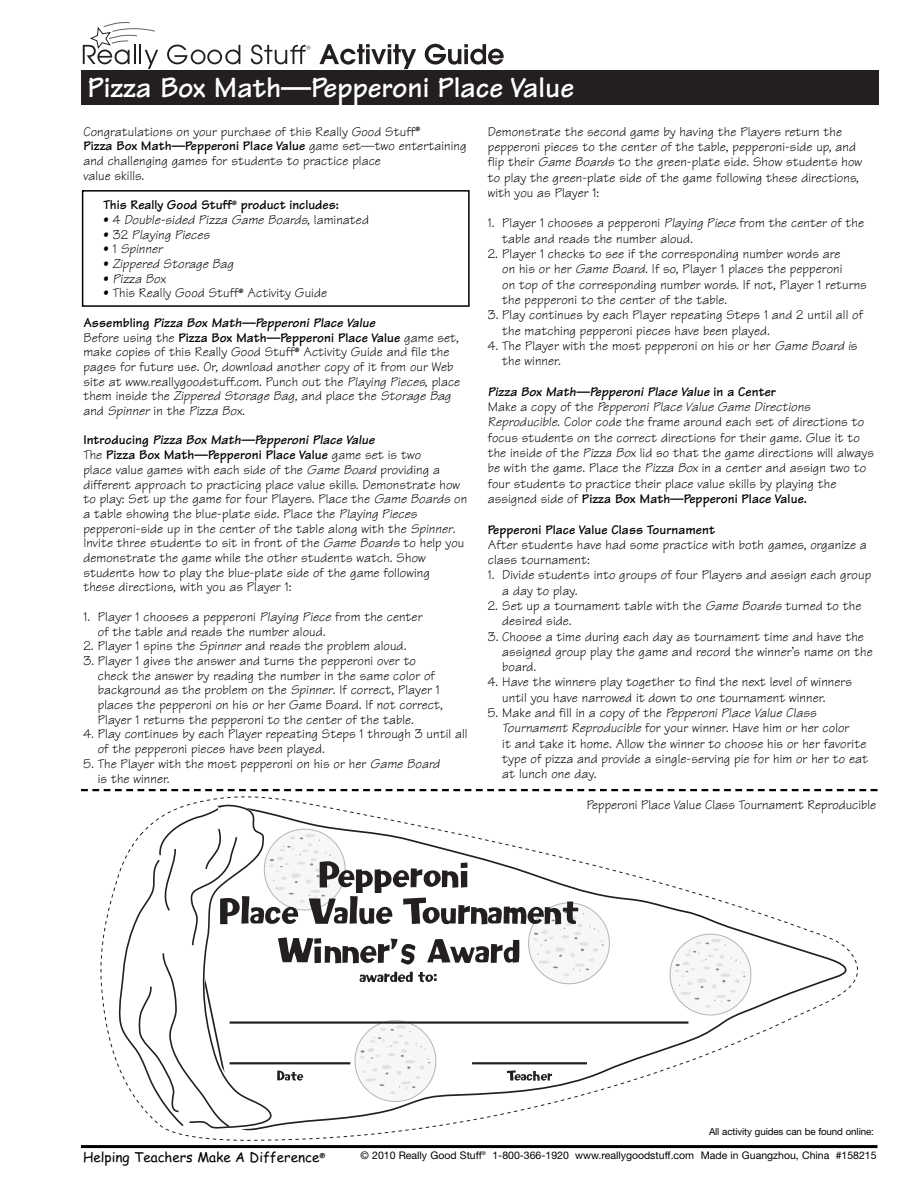
<style>
.page{position:relative;width:918px;height:1188px;background:#fff}
.page>*{position:absolute;margin:0;border:0;box-sizing:border-box;transform-origin:0 0}
.t1{font:700 30px "Tekton";color:#fff}
.t2{font:13.5px/15.3px "Tekton";letter-spacing:.005em;color:#000}
.t3{font:italic 13.5px "Tekton";letter-spacing:.005em;color:#000}
.t4{font:700 13.5px "Tekton";color:#000}
.t5{font:13.5px "Comic Sans MS";color:#000}
.t6{font:10.5px "Helvetica Neue";color:#000}
.t7{font:9.75px "Helvetica Neue";letter-spacing:-.01em;color:#000}
.s1{font-weight:700}
.s2{font-style:normal}
.s3{font-weight:700;font-style:italic}
.s4{font-style:italic}
</style>
<div class="page">
<div style="left:82px;top:190px;width:388px;height:117px;border:2px solid #000"></div>
<svg style="left:167px;top:45px;width:73px;height:19px"></svg>
<svg style="left:83px;top:22px;width:75px;height:47px"></svg>
<svg style="left:251px;top:45px;width:59px;height:19px"></svg>
<svg style="left:319px;top:44px;width:97px;height:25px"></svg>
<svg style="left:425px;top:44px;width:79px;height:21px"></svg>
<div style="left:82px;top:70px;width:796px;height:35px;background:#231f20"></div>
<svg style="left:101px;top:796px;width:757px;height:345px"></svg>
<svg style="left:119px;top:804px;width:485px;height:325px"></svg>
<svg style="left:81px;top:789px;width:796px;height:2px"></svg>
<hr style="left:81px;top:1145px;width:797px;height:3px;background:#000">
<h1 class="t1" style="left:88px;top:77px;width:488px">Pizza Box Math—Pepperoni Place Value</h1>
<p class="t2" style="left:83px;top:126px;width:385px;line-height:14.7px">Congratulations on your purchase of this Really Good Stuff<sup>®<br></sup><span class="s1">Pizza Box Math—Pepperoni Place Value</span> game set—two entertaining and challenging games for students to practice place<br>value skills.</p>
<p class="t4" style="left:104px;top:200px;width:237px">This Really Good Stuff<sup>®</sup> product includes:</p>
<p class="t3" style="left:104px;top:215px;width:267px"><span class="s2">• 4</span> Double-sided Pizza Game Boards, <span class="s2">laminated</span></p>
<p class="t3" style="left:104px;top:230px;width:108px"><span class="s2">• 32</span> Playing Pieces</p>
<p class="t3" style="left:104px;top:244px;width:61px"><span class="s2">• 1</span> Spinner</p>
<p class="t3" style="left:104px;top:259px;width:132px"><span class="s2">•</span> Zippered Storage Bag</p>
<p class="t3" style="left:104px;top:274px;width:64px"><span class="s2">•</span> Pizza Box</p>
<p class="t2" style="left:83px;top:280px;width:293px;line-height:29.4px;text-indent:20px">• This Really Good Stuff<sup>®</sup> Activity Guide<br><span class="s1">Assembling</span> <span class="s3">Pizza Box Math—Pepperoni Place Value</span></p>
<p class="t2" style="left:83px;top:332px;width:378px;line-height:14.7px">Before using the <span class="s1">Pizza Box Math—Pepperoni Place Value</span> game set, make copies of this Really Good Stuff<sup>®</sup> Activity Guide and file the pages for future use. Or, download another copy of it from our Web site at www.reallygoodstuff.com. Punch out the <span class="s4">Playing Pieces,</span> place them inside the <span class="s4">Zippered Storage Bag,</span> and place the <span class="s4">Storage Bag </span>and <span class="s4">Spinner</span> in the <span class="s4">Pizza Box.</span></p>
<p class="t2" style="left:83px;top:435px;width:385px;line-height:14.7px"><span class="s1">Introducing</span> <span class="s3">Pizza Box Math—Pepperoni Place Value<br></span>The <span class="s1">Pizza Box Math—Pepperoni Place Value</span> game set is two<br>place value games with each side of the <span class="s4">Game Board</span> providing a different approach to practicing place value skills. Demonstrate how to play: Set up the game for four Players. Place the <span class="s4">Game Boards</span> on a table showing the blue-plate side. Place the <span class="s4">Playing Pieces </span>pepperoni-side up in the center of the table along with the <span class="s4">Spinner</span>.<br>Invite three students to sit in front of the <span class="s4">Game Boards</span> to help you demonstrate the game while the other students watch. Show students how to play the blue-plate side of the game following<br>these directions, with you as Player 1:</p>
<p class="t2" style="left:98px;top:611px;width:326px;line-height:14.7px;text-indent:-14px">1. Player 1 chooses a pepperoni <span class="s4">Playing Piece</span> from the center of the table and reads the number aloud.</p>
<p class="t2" style="left:83px;top:640px;width:325px">2. Player 1 spins the <span class="s4">Spinner</span> and reads the problem aloud.</p>
<p class="t2" style="left:98px;top:655px;width:347px;line-height:14.7px;text-indent:-14px">3. Player 1 gives the answer and turns the pepperoni over to check the answer by reading the number in the same color of background as the problem on the <span class="s4">Spinner</span>. If correct, Player 1 places the pepperoni on his or her Game Board. If not correct, Player 1 returns the pepperoni to the center of the table.</p>
<p class="t2" style="left:98px;top:729px;width:371px;line-height:14.7px;text-indent:-14px">4. Play continues by each Player repeating Steps 1 through 3 until all of the pepperoni pieces have been played.</p>
<p class="t2" style="left:98px;top:758px;width:344px;line-height:14.7px;text-indent:-14px">5. The Player with the most pepperoni on his or her <span class="s4">Game Board </span>is the winner.</p>
<p class="t2" style="left:488px;top:126px;width:376px">Demonstrate the second game by having the Players return the pepperoni pieces to the center of the table, pepperoni-side up, and flip their <span class="s4">Game Boards</span> to the green-plate side. Show students how to play the green-plate side of the game following these directions, with you as Player 1:</p>
<p class="t2" style="left:502px;top:217px;width:363px;text-indent:-14px">1. Player 1 chooses a pepperoni <span class="s4">Playing Piece</span> from the center of the table and reads the number aloud.</p>
<p class="t2" style="left:502px;top:248px;width:366px;text-indent:-14px">2. Player 1 checks to see if the corresponding number words are<br>on his or her <span class="s4">Game Board.</span> If so, Player 1 places the pepperoni<br>on top of the corresponding number words. If not, Player 1 returns the pepperoni to the center of the table.</p>
<p class="t2" style="left:502px;top:309px;width:362px;text-indent:-14px">3. Play continues by each Player repeating Steps 1 and 2 until all of the matching pepperoni pieces have been played.</p>
<p class="t2" style="left:502px;top:340px;width:357px;text-indent:-14px">4. The Player with the most pepperoni on his or her <span class="s4">Game Board i</span>s the winner.</p>
<p class="t2" style="left:488px;top:386px;width:388px"><span class="s3">Pizza Box Math—Pepperoni Place Value</span> <span class="s1">in a Center<br></span>Make a copy of the <span class="s4">Pepperoni Place Value Game Directions Reproducible.</span> Color code the frame around each set of directions to focus students on the correct directions for their game. Glue it to the inside of the <span class="s4">Pizza Box</span> lid so that the game directions will always be with the game. Place the <span class="s4">Pizza Box</span> in a center and assign two to four students to practice their place value skills by playing the assigned side of <span class="s1">Pizza Box Math—Pepperoni Place Value.</span></p>
<p class="t4" style="left:488px;top:525px;width:229px">Pepperoni Place Value Class Tournament</p>
<p class="t2" style="left:488px;top:539px;width:380px">After students have had some practice with both games, organize a class tournament:</p>
<p class="t2" style="left:502px;top:569px;width:370px;text-indent:-14px">1. Divide students into groups of four Players and assign each group a day to play.</p>
<p class="t2" style="left:502px;top:600px;width:361px;text-indent:-14px">2. Set up a tournament table with the <span class="s4">Game Boards</span> turned to the desired side.</p>
<p class="t2" style="left:502px;top:631px;width:372px;text-indent:-14px">3. Choose a time during each day as tournament time and have the assigned group play the game and record the winner’s name on the board.</p>
<p class="t2" style="left:502px;top:676px;width:351px;text-indent:-14px">4. Have the winners play together to find the next level of winners until you have narrowed it down to one tournament winner.</p>
<p class="t2" style="left:502px;top:707px;width:367px;text-indent:-14px">5. Make and fill in a copy of the <span class="s4">Pepperoni Place Value Class Tournament Reproducible</span> for your winner. Have him or her color<br>it and take it home. Allow the winner to choose his or her favorite type of pizza and provide a single-serving pie for him or her to eat at lunch one day.</p>
<p class="t2" style="left:587px;top:799px;width:291px">Pepperoni Place Value Class Tournament Reproducible</p>
<p class="t7" style="left:709px;top:1128px;width:166px">All activity guides can be found online:</p>
<p class="t5" style="left:83px;top:1149px;width:244px">Helping Teachers Make A Difference<sup>®</sup></p>
<p class="t6" style="left:361px;top:1152px;width:518px">© 2010 Really Good Stuff<sup>®</sup> 1-800-366-1920 www.reallygoodstuff.com Made in Guangzhou, China #158215</p>
</div>
